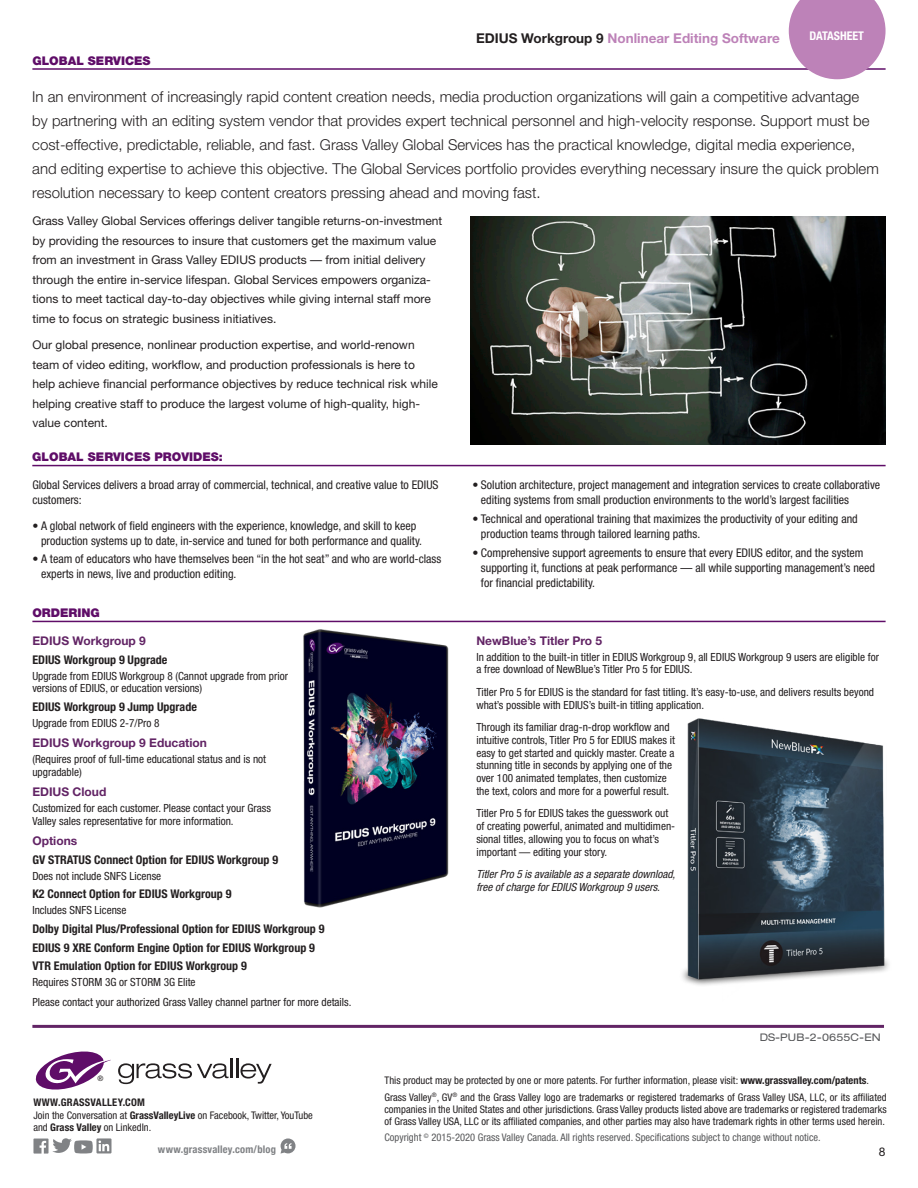
<style>
.page{position:relative;width:918px;height:1188px;background:#fff}
.page>*{position:absolute;margin:0;border:0;box-sizing:border-box;transform-origin:0 0}
._2019_Intro{font:300 15px/24px "Helvetica Neue";color:#231f20}
._2019_Page_Head{font:700 13.5px "Helvetica Neue";color:#bd82b8}
._2019_Key_Features_T{font:condensed 12px/15px "Helvetica Neue";color:#231f20}
._2019_Text{font:12px/19.5px "Helvetica Neue";color:#231f20}
._2019_Specifications{font:700 condensed 12px "Helvetica Neue";color:#231f20}
._2019_Key_Features_O{font:700 12px "Helvetica Neue";color:#622465}
._2019_Section_Head{font:900 12px "Helvetica Neue";color:#5f0d68}
.t1{font:700 condensed 12px "Helvetica Neue";color:#fff}
._2019_Specifications-2{font:condensed 11.25px/12.8px "Helvetica Neue";color:#231f20}
._2019_Specifications-3{font:italic condensed 11.25px/12.8px "Helvetica Neue";color:#231f20}
._2019_Boilerplate{font:condensed 10.5px/12px "Helvetica Neue";color:#231f20}
._2019_Boilerplate-2{font:condensed 10.5px "Helvetica Neue";color:#57585a}
.t2{font:700 condensed 10.5px "Helvetica Neue";letter-spacing:.02em;color:#808285}
.t3{font:expanded 10.5px "Helvetica Neue";letter-spacing:.01em;color:#57585a}
.t4{font:condensed 7.5px "Helvetica Neue";color:#231f20}
.s1{color:#231f20}
.s2{font-weight:700}
</style>
<div class="page">
<svg style="left:281px;top:1138px;width:15px;height:16px"></svg>
<svg style="left:33px;top:1138px;width:79px;height:16px"></svg>
<svg style="left:118px;top:1063px;width:111px;height:21px"></svg>
<hr style="left:230px;top:1058px;width:2px;height:20px;background:#231f20">
<hr style="left:237px;top:1058px;width:2px;height:20px;background:#231f20">
<svg style="left:240px;top:1063px;width:32px;height:21px"></svg>
<svg style="left:35px;top:1051px;width:76px;height:39px"></svg>
<hr style="left:32px;top:1025px;width:852px;height:3px;background:#622465">
<hr style="left:32px;top:68px;width:854px;height:2px;background:#5f0d68">
<img style="left:471px;top:216px;width:415px;height:229px">
<hr style="left:32px;top:465px;width:854px;height:1px;background:#5f0d68">
<hr style="left:32px;top:621px;width:854px;height:1px;background:#5f0d68">
<img style="left:288px;top:622px;width:188px;height:286px">
<img style="left:682px;top:719px;width:207px;height:266px">
<svg style="left:789px;top:0;width:97px;height:79px;background:#c694c2"></svg>
<p class="_2019_Page_Head" style="left:476px;top:30px;width:305px"><span class="s1">EDIUS Workgroup 9</span> Nonlinear Editing Software</p>
<p class="t1" style="left:810px;top:29px;width:56px">DATASHEET</p>
<p class="_2019_Section_Head" style="left:32px;top:53px;width:120px">GLOBAL SERVICES</p>
<p class="_2019_Intro" style="left:32px;top:84px;width:848px">In an environment of increasingly rapid content creation needs, media production organizations will gain a competitive advantage<br>by partnering with an editing system vendor that provides expert technical personnel and high-velocity response. Support must be cost-effective, predictable, reliable, and fast. Grass Valley Global Services has the practical knowledge, digital media experience, and editing expertise to achieve this objective. The Global Services portfolio provides everything necessary insure the quick problem resolution necessary to keep content creators pressing ahead and moving fast.</p>
<p class="_2019_Text" style="left:32px;top:211px;width:412px">Grass Valley Global Services offerings deliver tangible returns-on-investment by providing the resources to insure that customers get the maximum value from an investment in Grass Valley EDIUS products — from initial delivery through the entire in-service lifespan. Global Services empowers organiza&shy;tions to meet tactical day-to-day objectives while giving internal staff more time to focus on strategic business initiatives.</p>
<p class="_2019_Text" style="left:32px;top:335px;width:407px">Our global presence, nonlinear production expertise, and world-renown team of video editing, workflow, and production professionals is here to help achieve financial performance objectives by reduce technical risk while helping creative staff to produce the largest volume of high-quality, high&shy;value content.</p>
<p class="_2019_Section_Head" style="left:32px;top:450px;width:192px">GLOBAL SERVICES PROVIDES:</p>
<p class="_2019_Key_Features_T" style="left:32px;top:477px;width:408px">Global Services delivers a broad array of commercial, technical, and creative value to EDIUS customers:</p>
<p class="_2019_Key_Features_T" style="left:41px;top:518px;width:383px;text-indent:-9px">• A global network of field engineers with the experience, knowledge, and skill to keep production systems up to date, in-service and tuned for both performance and quality.</p>
<p class="_2019_Key_Features_T" style="left:41px;top:552px;width:402px;text-indent:-9px">• A team of educators who have themselves been “in the hot seat” and who are world-class experts in news, live and production editing.</p>
<p class="_2019_Section_Head" style="left:32px;top:606px;width:69px">ORDERING</p>
<p class="_2019_Key_Features_O" style="left:32px;top:633px;width:115px">EDIUS Workgroup 9</p>
<p class="_2019_Specifications" style="left:32px;top:652px;width:137px">EDIUS Workgroup 9 Upgrade</p>
<p class="_2019_Specifications-2" style="left:32px;top:669px;width:257px">Upgrade from EDIUS Workgroup 8 (Cannot upgrade from prior versions of EDIUS, or education versions)</p>
<p class="_2019_Specifications" style="left:32px;top:700px;width:166px">EDIUS Workgroup 9 Jump Upgrade</p>
<p class="_2019_Specifications-2" style="left:32px;top:716px;width:129px">Upgrade from EDIUS 2-7/Pro 8</p>
<p class="_2019_Key_Features_O" style="left:32px;top:735px;width:176px">EDIUS Workgroup 9 Education</p>
<p class="_2019_Specifications-2" style="left:32px;top:753px;width:235px">(Requires proof of full-time educational status and is not upgradable)</p>
<p class="_2019_Key_Features_O" style="left:32px;top:784px;width:75px">EDIUS Cloud</p>
<p class="_2019_Specifications-2" style="left:32px;top:801px;width:240px">Customized for each customer. Please contact your Grass<br>Valley sales representative for more information.</p>
<p class="_2019_Key_Features_O" style="left:32px;top:833px;width:46px">Options</p>
<p class="_2019_Specifications" style="left:32px;top:852px;width:247px">GV STRATUS Connect Option for EDIUS Workgroup 9</p>
<p class="_2019_Specifications-2" style="left:32px;top:869px;width:130px">Does not include SNFS License</p>
<p class="_2019_Specifications" style="left:32px;top:887px;width:201px">K2 Connect Option for EDIUS Workgroup 9</p>
<p class="_2019_Specifications-2" style="left:32px;top:904px;width:96px">Includes SNFS License</p>
<p class="_2019_Specifications" style="left:32px;top:921px;width:294px">Dolby Digital Plus/Professional Option for EDIUS Workgroup 9</p>
<p class="_2019_Specifications" style="left:32px;top:940px;width:284px">EDIUS 9 XRE Conform Engine Option for EDIUS Workgroup 9</p>
<p class="_2019_Specifications" style="left:32px;top:959px;width:216px">VTR Emulation Option for EDIUS Workgroup 9</p>
<p class="_2019_Specifications-2" style="left:32px;top:976px;width:165px">Requires STORM 3G or STORM 3G Elite</p>
<p class="_2019_Specifications-2" style="left:32px;top:995px;width:321px">Please contact your authorized Grass Valley channel partner for more details.</p>
<p class="_2019_Key_Features_T" style="left:481px;top:477px;width:401px;text-indent:-9px">• Solution architecture, project management and integration services to create collaborative editing systems from small production environments to the world’s largest facilities</p>
<p class="_2019_Key_Features_T" style="left:481px;top:511px;width:378px;text-indent:-9px">• Technical and operational training that maximizes the productivity of your editing and production teams through tailored learning paths.</p>
<p class="_2019_Key_Features_T" style="left:481px;top:545px;width:396px;text-indent:-9px">• Comprehensive support agreements to ensure that every EDIUS editor, and the system supporting it, functions at peak performance — all while supporting management’s need for financial predictability.</p>
<p class="_2019_Key_Features_O" style="left:476px;top:633px;width:127px">NewBlue’s Titler Pro 5</p>
<p class="_2019_Specifications-2" style="left:476px;top:650px;width:404px">In addition to the built-in titler in EDIUS Workgroup 9, all EDIUS Workgroup 9 users are eligible for a free download of NewBlue’s Titler Pro 5 for EDIUS.</p>
<p class="_2019_Specifications-2" style="left:476px;top:686px;width:399px">Titler Pro 5 for EDIUS is the standard for fast titling. It’s easy-to-use, and delivers results beyond what’s possible with EDIUS’s built-in titling application.</p>
<p class="_2019_Specifications-2" style="left:476px;top:721px;width:200px">Through its familiar drag-n-drop workflow and intuitive controls, Titler Pro 5 for EDIUS makes it easy to get started and quickly master. Create a stunning title in seconds by applying one of the over 100 animated templates, then customize the text, colors and more for a powerful result.</p>
<p class="_2019_Specifications-2" style="left:476px;top:807px;width:200px">Titler Pro 5 for EDIUS takes the guesswork out of creating powerful, animated and multidimen&shy;sional titles, allowing you to focus on what’s important — editing your story.</p>
<p class="_2019_Specifications-3" style="left:476px;top:868px;width:200px">Titler Pro 5 is available as a separate download, free of charge for EDIUS Workgroup 9 users.</p>
<p class="t4" style="left:98px;top:1074px;width:7px">®</p>
<p class="_2019_Boilerplate" style="left:33px;top:1095px;width:281px;line-height:13.5px"><span class="s2">WWW.GRASSVALLEY.COM<br></span>Join the Conversation at <span class="s2">GrassValleyLive</span> on Facebook, Twitter, YouTube</p>
<p class="_2019_Boilerplate" style="left:33px;top:1121px;width:119px">and <span class="s2">Grass Valley</span> on LinkedIn.</p>
<p class="t2" style="left:158px;top:1141px;width:120px">www.grassvalley.com/blog</p>
<p class="t3" style="left:760px;top:1030px;width:123px">DS-PUB-2-0655C-EN</p>
<p class="_2019_Boilerplate" style="left:384px;top:1075px;width:486px">This product may be protected by one or more patents. For further information, please visit: <span class="s2">www.grassvalley.com/patents</span>.</p>
<p class="_2019_Boilerplate" style="left:384px;top:1091px;width:504px;text-align:justify">Grass Valley<sup>®</sup>, GV<sup>®</sup> and the Grass Valley logo are trademarks or registered trademarks of Grass Valley USA, LLC, or its affiliated companies in the United States and other jurisdictions. Grass Valley products listed above are trademarks or registered trademarks of Grass Valley USA, LLC or its affiliated companies, and other parties may also have trademark rights in other terms used herein.</p>
<p class="_2019_Boilerplate-2" style="left:384px;top:1132px;width:438px">Copyright <sup>©</sup> 2015-2020 Grass Valley Canada. All rights reserved. Specifications subject to change without notice.</p>
<p class="_2019_Text" style="left:879px;top:1141px;width:8px">8</p>
</div>
